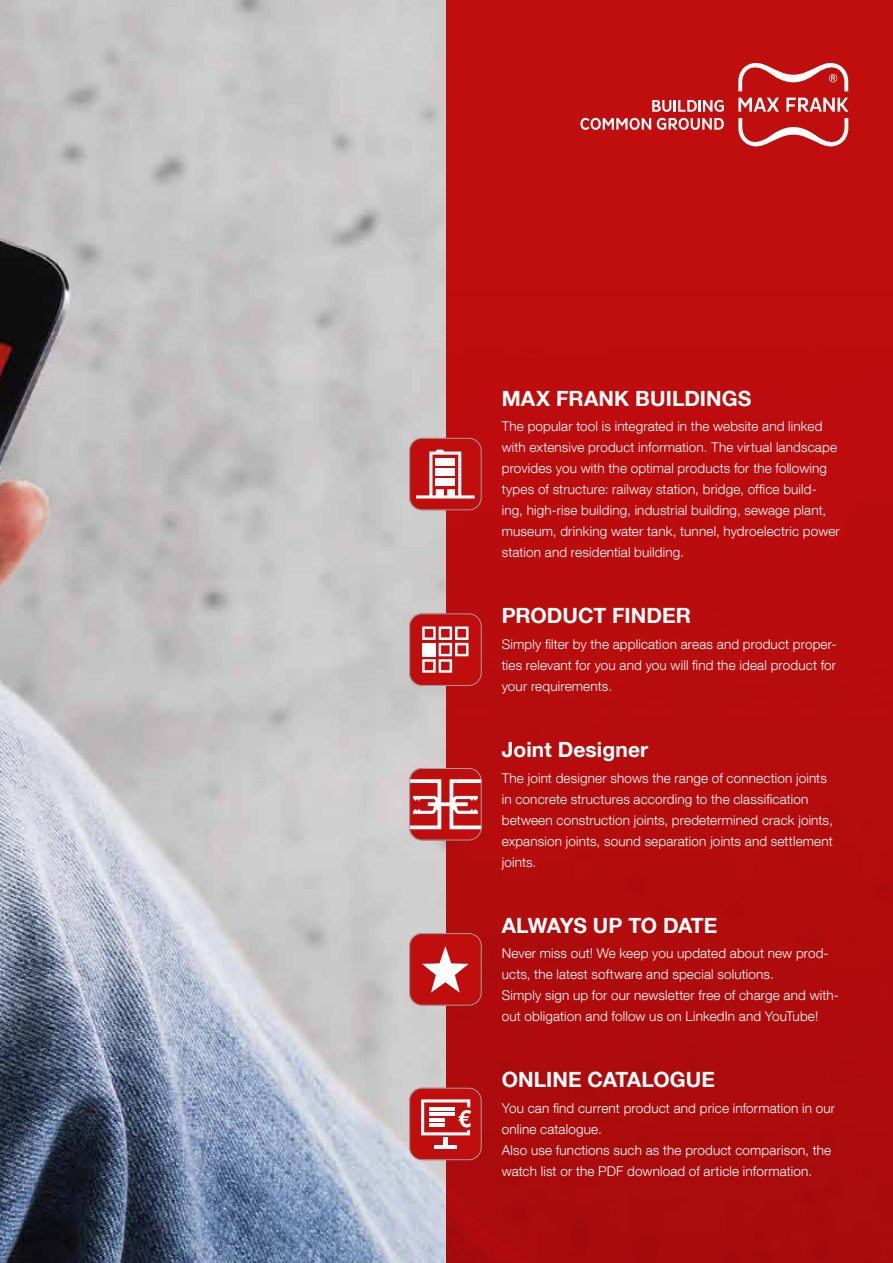
<style>
.page{position:relative;width:893px;height:1263px;background:#fff}
.page>*{position:absolute;margin:0;border:0;box-sizing:border-box;transform-origin:0 0}
.t1{font:700 21px "Helvetica Neue LT Com";letter-spacing:.005em;color:#fff}
.t2{font:700 21px "Helvetica Neue LT Com";letter-spacing:-.02em;color:#fff}
.t3{font:300 13.5px/21px "Helvetica Neue LT Com";letter-spacing:.01em;color:#fff}
</style>
<div class="page">
<img style="left:0;top:0;width:446px;height:1263px">
<div style="left:446px;top:0;width:447px;height:1263px;background:linear-gradient(to bottom,#c40d0e,#aa0b0c)"></div>
<svg style="left:738px;top:118px;width:110px;height:28px"></svg>
<svg style="left:738px;top:63px;width:110px;height:28px"></svg>
<svg style="left:738px;top:98px;width:41px;height:14px"></svg>
<svg style="left:786px;top:98px;width:62px;height:14px"></svg>
<svg style="left:652px;top:100px;width:72px;height:12px"></svg>
<svg style="left:580px;top:118px;width:71px;height:12px"></svg>
<svg style="left:657px;top:118px;width:67px;height:12px"></svg>
<svg style="left:409px;top:438px;width:73px;height:72px;background:#ca3738"></svg>
<div style="left:436px;top:458px;width:19px;height:7px;background:#fff"></div>
<div style="left:436px;top:468px;width:19px;height:8px;background:#fff"></div>
<div style="left:436px;top:479px;width:19px;height:7px;background:#fff"></div>
<div style="left:409px;top:438px;width:73px;height:72px;border:1px solid #9d9d9c;border-radius:12px"></div>
<svg style="left:409px;top:613px;width:73px;height:73px;background:#cc4040"></svg>
<div style="left:409px;top:613px;width:73px;height:73px;border:1px solid #9d9d9c;border-radius:12px"></div>
<svg style="left:409px;top:768px;width:73px;height:72px"></svg>
<div style="left:409px;top:768px;width:73px;height:72px;border:1px solid #9d9d9c;border-radius:12px"></div>
<svg style="left:409px;top:933px;width:73px;height:72px;background:#c93637"></svg>
<div style="left:409px;top:933px;width:73px;height:72px;border:1px solid #9d9d9c;border-radius:12px"></div>
<svg style="left:409px;top:1088px;width:73px;height:72px;background:#c83334"></svg>
<hr style="left:429px;top:1107px;width:25px;height:3px;background:#fff">
<hr style="left:435px;top:1145px;width:22px;height:3px;background:#fff">
<div style="left:443px;top:1138px;width:5px;height:8px;background:#fff"></div>
<hr style="left:429px;top:1113px;width:25px;height:3px;background:#fff">
<hr style="left:429px;top:1118px;width:16px;height:3px;background:#fff">
<hr style="left:429px;top:1124px;width:16px;height:3px;background:#fff">
<div style="left:409px;top:1088px;width:73px;height:72px;border:1px solid #9d9d9c;border-radius:12px"></div>
<h1 class="t1" style="left:502px;top:385px;width:251px">MAX FRANK BUILDINGS</h1>
<p class="t3" style="left:502px;top:416px;width:339px">The popular tool is integrated in the website and linked with extensive product information. The virtual landscape provides you with the optimal products for the following types of structure: railway station, bridge, office build&shy;ing, high-rise building, industrial building, sewage plant, museum, drinking water tank, tunnel, hydroelectric power station and residential building.</p>
<h1 class="t1" style="left:502px;top:603px;width:191px">PRODUCT FINDER</h1>
<p class="t3" style="left:502px;top:633px;width:336px;text-align:justify">Simply filter by the application areas and product proper&shy;ties relevant for you and you will find the ideal product for your requirements.</p>
<h1 class="t1" style="left:502px;top:736px;width:148px">Joint Designer</h1>
<p class="t3" style="left:502px;top:767px;width:333px">The joint designer shows the range of connection joints in concrete structures according to the classification between construction joints, predetermined crack joints, expansion joints, sound separation joints and settlement joints.</p>
<h1 class="t2" style="left:502px;top:912px;width:217px">ALWAYS UP TO DATE</h1>
<p class="t3" style="left:502px;top:942px;width:339px">Never miss out! We keep you updated about new prod&shy;ucts, the latest software and special solutions.<br>Simply sign up for our newsletter free of charge and with&shy;out obligation and follow us on LinkedIn and YouTube!</p>
<h1 class="t1" style="left:502px;top:1066px;width:215px">ONLINE CATALOGUE</h1>
<p class="t3" style="left:502px;top:1097px;width:335px">You can find current product and price information in our online catalogue.<br>Also use functions such as the product comparison, the watch list or the PDF download of article information.</p>
</div>
